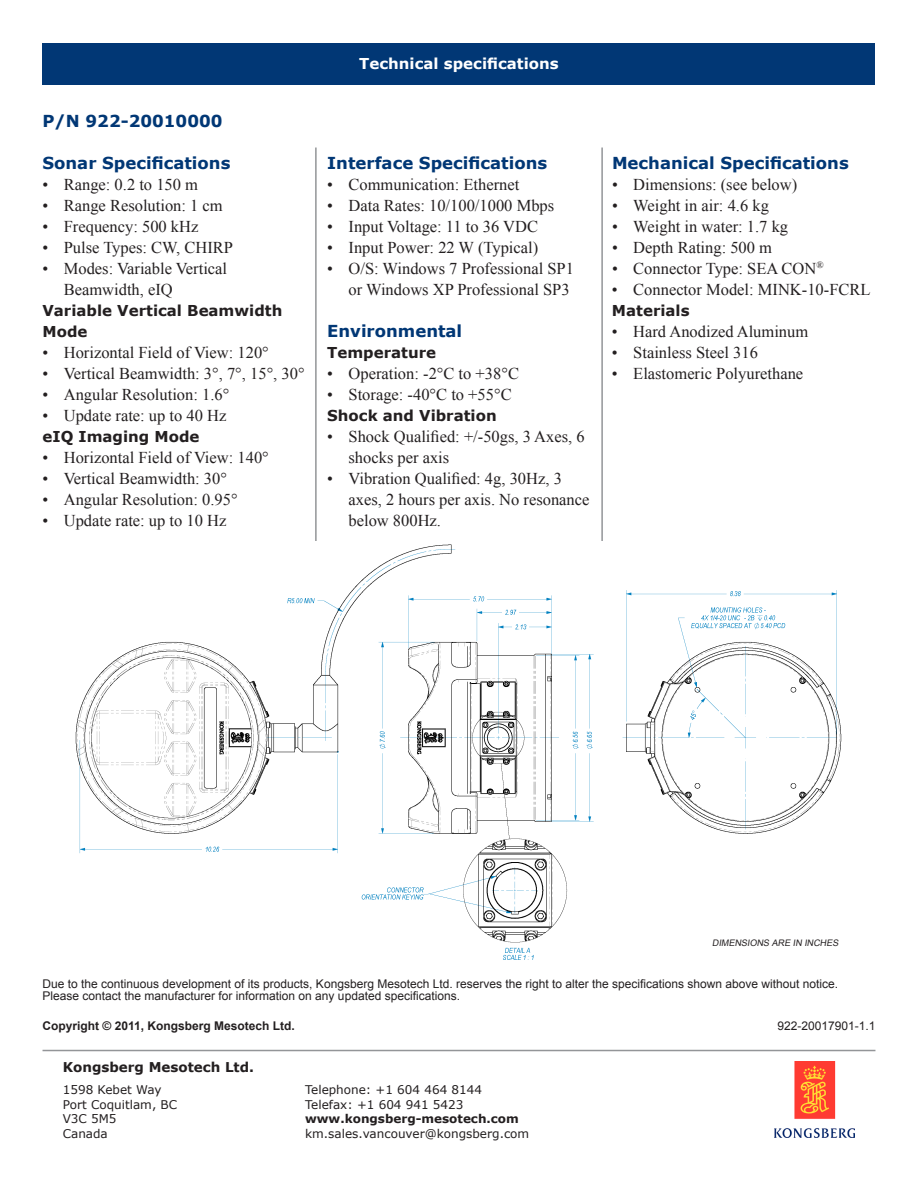
<style>
.page{position:relative;width:918px;height:1188px;background:#fff}
.page>*{position:absolute;margin:0;border:0;box-sizing:border-box;transform-origin:0 0}
.Bullet{font:16.5px/21px "Times New Roman";color:#231f20}
.Bullet_T{font:16.5px/21px "Times New Roman";color:#231f20;text-align:right}
.Heading01{font:700 16.5px "Verdana";color:#013775}
.Bullet-2{font:700 16.5px "Verdana";color:#013775}
.Heading02{font:700 15px/21px "Verdana";color:#231f20}
.Title04{font:700 15px "Verdana";color:#fff}
.Bullet-3{font:700 15px "Verdana";color:#231f20}
.Address_Company{font:700 13.5px "Verdana";color:#231f20}
.Disclaimer{font:12px/12px "Arial";color:#231f20}
.Address_Text{font:12px "Verdana";color:#231f20}
.FileID{font:700 12px "Arial";color:#231f20}
.Address_Text-2{font:700 12px "Verdana";color:#231f20}
.FileID-2{font:12px "Arial";color:#231f20}
.Disclaimer-2{font:italic 9px "Arial";color:#231f20}
</style>
<div class="page">
<div style="left:43px;top:43px;width:832px;height:42px;background:#013775"></div>
<hr style="left:315px;top:148px;width:2px;height:399px;background:#939598">
<hr style="left:601px;top:148px;width:2px;height:399px;background:#939598">
<hr style="left:43px;top:1050px;width:832px;height:1px;background:#939598">
<img style="left:774px;top:1061px;width:80px;height:77px">
<img style="left:75px;top:542px;width:767px;height:418px">
<p class="Heading01" style="left:43px;top:110px;width:182px">P/N 922-20010000</p>
<p class="Heading01" style="left:43px;top:152px;width:189px">Sonar Specifications</p>
<p class="Bullet_T" style="left:43px;top:173px;width:157px">• Range: 0.2 to 150 m</p>
<p class="Bullet" style="left:43px;top:194px;width:182px">• Range Resolution: 1 cm</p>
<p class="Bullet" style="left:43px;top:215px;width:157px">• Frequency: 500 kHz</p>
<p class="Bullet" style="left:43px;top:236px;width:192px">• Pulse Types: CW, CHIRP</p>
<p class="Bullet" style="left:64px;top:257px;width:165px;text-indent:-21px">• Modes: Variable Vertical<br>Beamwidth, eIQ</p>
<p class="Heading02" style="left:43px;top:299px;width:241px">Variable Vertical Beamwidth<br>Mode</p>
<p class="Bullet" style="left:43px;top:341px;width:228px">• Horizontal Field of View: 120°</p>
<p class="Bullet" style="left:43px;top:362px;width:264px">• Vertical Beamwidth: 3°, 7°, 15°, 30°</p>
<p class="Bullet" style="left:43px;top:383px;width:188px">• Angular Resolution: 1.6°</p>
<p class="Bullet" style="left:43px;top:404px;width:185px">• Update rate: up to 40 Hz</p>
<p class="Bullet-3" style="left:43px;top:427px;width:158px">eIQ Imaging Mode</p>
<p class="Bullet" style="left:43px;top:446px;width:228px">• Horizontal Field of View: 140°</p>
<p class="Bullet" style="left:43px;top:467px;width:186px">• Vertical Beamwidth: 30°</p>
<p class="Bullet" style="left:43px;top:488px;width:197px">• Angular Resolution: 0.95°</p>
<p class="Bullet" style="left:43px;top:509px;width:185px">• Update rate: up to 10 Hz</p>
<p class="Title04" style="left:359px;top:54px;width:201px">Technical specifications</p>
<p class="Bullet-2" style="left:327px;top:152px;width:222px">Interface Specifications</p>
<p class="Bullet_T" style="left:327px;top:173px;width:194px">• Communication: Ethernet</p>
<p class="Bullet_T" style="left:327px;top:194px;width:229px">• Data Rates: 10/100/1000 Mbps</p>
<p class="Bullet_T" style="left:327px;top:215px;width:212px">• Input Voltage: 11 to 36 VDC</p>
<p class="Bullet_T" style="left:327px;top:236px;width:213px">• Input Power: 22 W (Typical)</p>
<p class="Bullet_T" style="left:327px;top:257px;width:248px">• O/S: Windows 7 Professional SP1 or Windows XP Professional SP3</p>
<p class="Heading01" style="left:327px;top:320px;width:137px">Environmental</p>
<p class="Heading02" style="left:327px;top:341px;width:110px">Temperature</p>
<p class="Bullet" style="left:327px;top:362px;width:193px">• Operation: -2°C to +38°C</p>
<p class="Bullet" style="left:327px;top:383px;width:186px">• Storage: -40°C to +55°C</p>
<p class="Heading02" style="left:327px;top:404px;width:171px">Shock and Vibration</p>
<p class="Bullet" style="left:349px;top:425px;width:238px;text-indent:-21px">• Shock Qualified: +/-50gs, 3 Axes, 6 shocks per axis</p>
<p class="Bullet" style="left:349px;top:467px;width:243px;text-indent:-21px">• Vibration Qualified: 4g, 30Hz, 3 axes, 2 hours per axis. No resonance below 800Hz.</p>
<p class="Heading01" style="left:612px;top:152px;width:238px">Mechanical Specifications</p>
<p class="Bullet_T" style="left:612px;top:173px;width:187px">• Dimensions: (see below)</p>
<p class="Bullet_T" style="left:612px;top:194px;width:158px">• Weight in air: 4.6 kg</p>
<p class="Bullet_T" style="left:612px;top:215px;width:178px">• Weight in water: 1.7 kg</p>
<p class="Bullet_T" style="left:612px;top:236px;width:162px">• Depth Rating: 500 m</p>
<p class="Bullet_T" style="left:612px;top:257px;width:213px">• Connector Type: SEA CON<sup>®</sup></p>
<p class="Bullet_T" style="left:612px;top:278px;width:260px">• Connector Model: MINK-10-FCRL</p>
<p class="Heading02" style="left:612px;top:299px;width:79px">Materials</p>
<p class="Bullet" style="left:612px;top:320px;width:198px">• Hard Anodized Aluminum</p>
<p class="Bullet" style="left:612px;top:341px;width:147px">• Stainless Steel 316</p>
<p class="Bullet" style="left:612px;top:362px;width:193px">• Elastomeric Polyurethane</p>
<p class="Disclaimer-2" style="left:712px;top:936px;width:129px">DIMENSIONS ARE IN INCHES</p>
<p class="Disclaimer" style="left:43px;top:977px;width:797px">Due to the continuous development of its products, Kongsberg Mesotech Ltd. reserves the right to alter the specifications shown above without notice.<br>Please contact the manufacturer for information on any updated specifications.</p>
<p class="FileID-2" style="left:777px;top:1017px;width:100px">922-20017901-1.1</p>
<p class="Address_Company" style="left:63px;top:1058px;width:193px">Kongsberg Mesotech Ltd.</p>
<p class="Address_Text" style="left:63px;top:1082px;width:100px">1598 Kebet Way</p>
<p class="Address_Text" style="left:305px;top:1082px;width:178px">Telephone: +1 604 464 8144</p>
<p class="Address_Text" style="left:63px;top:1097px;width:116px">Port Coquitlam, BC</p>
<p class="Address_Text" style="left:305px;top:1097px;width:160px">Telefax: +1 604 941 5423</p>
<p class="Address_Text" style="left:63px;top:1111px;width:55px">V3C 5M5</p>
<p class="Address_Text-2" style="left:305px;top:1111px;width:215px">www.kongsberg-mesotech.com</p>
<p class="Address_Text" style="left:63px;top:1126px;width:47px">Canada</p>
<p class="Address_Text" style="left:305px;top:1126px;width:226px">km.sales.vancouver@kongsberg.com</p>
<p class="FileID" style="left:43px;top:1017px;width:254px">Copyright © 2011, Kongsberg Mesotech Ltd.</p>
</div>
